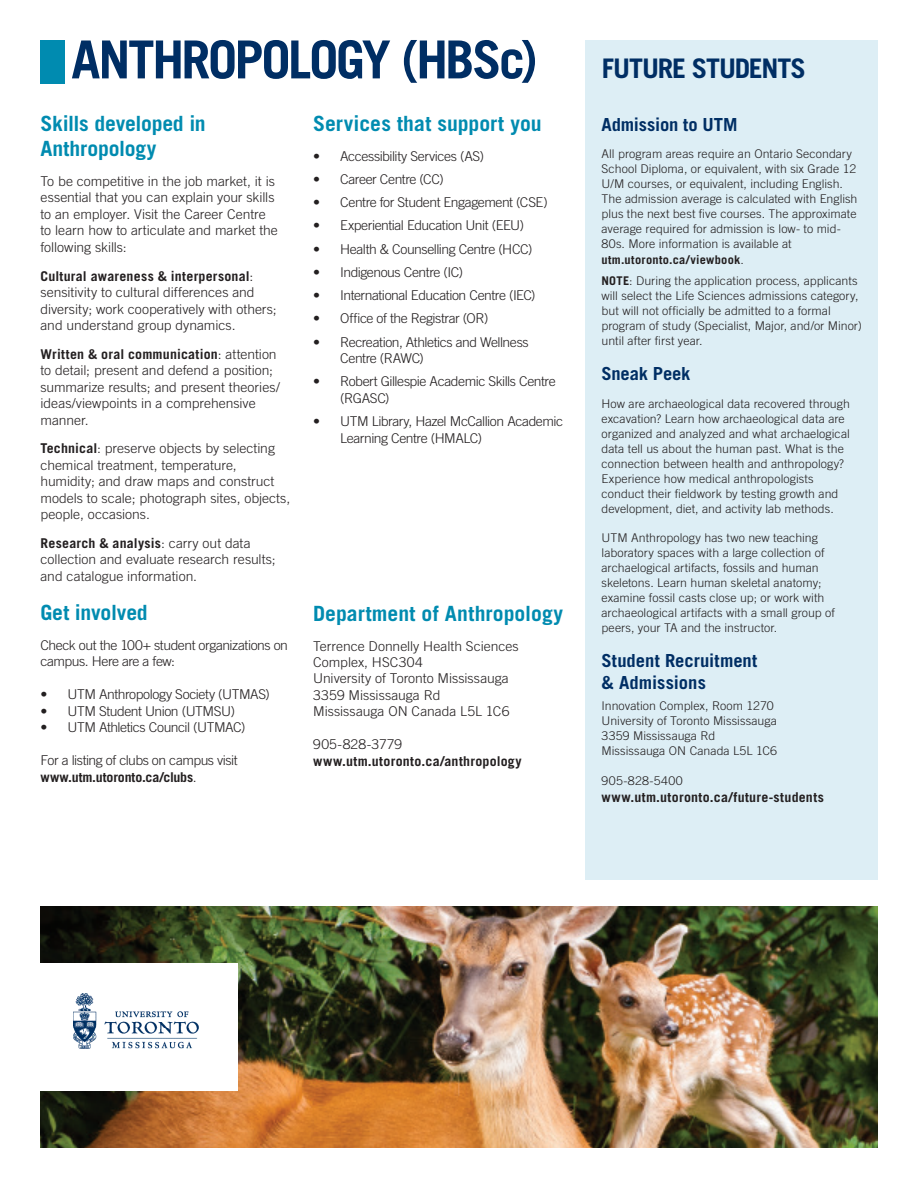
<style>
.page{position:relative;width:918px;height:1188px;background:#fff}
.page>*{position:absolute;margin:0;border:0;box-sizing:border-box;transform-origin:0 0}
.t1{font:700 52.5px "Trade Gothic LT Std";letter-spacing:-.05em;color:#002e64}
.t2{font:700 27px "Trade Gothic LT Std";letter-spacing:-.04em;color:#002e64}
.t3{font:700 21px/25.2px "Trade Gothic LT Std";letter-spacing:-.005em;color:#008bb0}
.t4{font:700 18px/21.6px "Trade Gothic LT Std";letter-spacing:-.005em;color:#002e64}
.t5{font:300 13.5px/16.5px "Trade Gothic LT Std";letter-spacing:-.01em;color:#231f20}
.t6{font:300 13.5px/16.5px "Trade Gothic LT Std";letter-spacing:-.035em;color:#231f20}
.t7{font:300 13.5px "Trade Gothic LT Std";letter-spacing:-.03em;color:#231f20}
.t8{font:700 13.5px "Trade Gothic LT Std";letter-spacing:.025em;color:#231f20}
.t9{font:300 12px/15px "Trade Gothic LT Std";letter-spacing:.005em;color:#231f20}
.t10{font:300 12px "Trade Gothic LT Std";letter-spacing:.035em;color:#231f20}
.s1{font-weight:700}
</style>
<div class="page">
<div style="left:585px;top:40px;width:293px;height:840px;background:#ddeef5"></div>
<div style="left:40px;top:40px;width:25px;height:44px;background:#008bb0"></div>
<img style="left:40px;top:906px;width:838px;height:242px">
<div style="left:37px;top:963px;width:201px;height:128px;background:#fff"></div>
<img style="left:74px;top:993px;width:125px;height:55px">
<h1 class="t1" style="left:71px;top:27px;width:468px">ANTHROPOLOGY (HBSc)</h1>
<h3 class="t3" style="left:40px;top:110px;width:167px">Skills developed in<br>Anthropology</h3>
<p class="t5" style="left:40px;top:173px;width:239px">To be competitive in the job market, it is essential that you can explain your skills to an employer. Visit the Career Centre to learn how to articulate and market the following skills:</p>
<p class="t5" style="left:40px;top:267px;width:238px"><span class="s1">Cultural awareness &amp; interpersonal</span>: sensitivity to cultural differences and diversity; work cooperatively with others; and understand group dynamics.</p>
<p class="t5" style="left:40px;top:345px;width:241px"><span class="s1">Written &amp; oral communication</span>: attention to detail; present and defend a position; summarize results; and present theories/ ideas/viewpoints in a comprehensive manner.</p>
<p class="t5" style="left:40px;top:440px;width:251px"><span class="s1">Technical</span>: preserve objects by selecting chemical treatment, temperature, humidity; and draw maps and construct models to scale; photograph sites, objects, people, occasions.</p>
<p class="t5" style="left:40px;top:535px;width:237px"><span class="s1">Research &amp; analysis</span>: carry out data collection and evaluate research results; and catalogue information.</p>
<h3 class="t3" style="left:40px;top:600px;width:109px">Get involved</h3>
<p class="t6" style="left:40px;top:637px;width:249px">Check out the 100+ student organizations on campus. Here are a few:</p>
<p class="t7" style="left:40px;top:687px;width:231px">• UTM Anthropology Society (UTMAS)</p>
<p class="t6" style="left:40px;top:703px;width:196px">• UTM Student Union (UTMSU)</p>
<p class="t6" style="left:40px;top:719px;width:206px">• UTM Athletics Council (UTMAC)</p>
<p class="t6" style="left:41px;top:752px;width:199px">For a listing of clubs on campus visit <span class="s1">www.utm.utoronto.ca/clubs</span>.</p>
<h3 class="t3" style="left:313px;top:110px;width:230px">Services that support you</h3>
<p class="t5" style="left:313px;top:147px;width:172px">• Accessibility Services (AS)</p>
<p class="t7" style="left:313px;top:171px;width:132px">• Career Centre (CC)</p>
<p class="t6" style="left:313px;top:194px;width:236px">• Centre for Student Engagement (CSE)</p>
<p class="t7" style="left:313px;top:218px;width:213px">• Experiential Education Unit (EEU)</p>
<p class="t6" style="left:313px;top:240px;width:221px">• Health &amp; Counselling Centre (HCC)</p>
<p class="t6" style="left:313px;top:264px;width:151px">• Indigenous Centre (IC)</p>
<p class="t6" style="left:313px;top:287px;width:224px">• International Education Centre (IEC)</p>
<p class="t7" style="left:313px;top:311px;width:177px">• Office of the Registrar (OR)</p>
<p class="t6" style="left:340px;top:333px;width:190px;text-indent:-27px">• Recreation, Athletics and Wellness<br>Centre (RAWC)</p>
<p class="t6" style="left:340px;top:373px;width:217px;text-indent:-27px">• Robert Gillespie Academic Skills Centre (RGASC)</p>
<p class="t6" style="left:340px;top:413px;width:224px;text-indent:-27px">• UTM Library, Hazel McCallion Academic<br>Learning Centre (HMALC)</p>
<h3 class="t3" style="left:313px;top:600px;width:251px">Department of Anthropology</h3>
<p class="t5" style="left:313px;top:637px;width:207px">Terrence Donnelly Health Sciences<br>Complex, HSC304<br>University of Toronto Mississauga<br>3359 Mississauga Rd<br>Mississauga ON Canada L5L 1C6</p>
<p class="t5" style="left:313px;top:736px;width:91px">905-828-3779</p>
<p class="t8" style="left:313px;top:753px;width:210px">www.utm.utoronto.ca/anthropology</p>
<h2 class="t2" style="left:602px;top:52px;width:205px">FUTURE STUDENTS</h2>
<h3 class="t4" style="left:602px;top:113px;width:137px">Admission to UTM</h3>
<p class="t9" style="left:602px;top:146px;width:257px">All program areas require an Ontario Secondary School Diploma, or equivalent, with six Grade 12<br>U/M courses, or equivalent, including English.<br>The admission average is calculated with English plus the next best five courses. The approximate average required for admission is low- to mid-80s. More information is available at</p>
<p class="t9" style="left:602px;top:250px;width:258px;line-height:20.4px"><span class="s1">utm.utoronto.ca/viewbook</span>.<br><span class="s1">NOTE</span>: During the application process, applicants</p>
<p class="t9" style="left:602px;top:288px;width:262px">will select the Life Sciences admissions category, but will not officially be admitted to a formal program of study (Specialist, Major, and/or Minor) until after first year.</p>
<h3 class="t4" style="left:602px;top:362px;width:90px">Sneak Peek</h3>
<p class="t9" style="left:602px;top:396px;width:250px">How are archaeological data recovered through excavation? Learn how archaeological data are organized and analyzed and what archaelogical data tell us about the human past. What is the connection between health and anthropology?<br>Experience how medical anthropologists conduct their fieldwork by testing growth and development, diet, and activity lab methods.</p>
<p class="t9" style="left:602px;top:530px;width:235px">UTM Anthropology has two new teaching laboratory spaces with a large collection of archaelogical artifacts, fossils and human skeletons. Learn human skeletal anatomy; examine fossil casts close up; or work with archaeological artifacts with a small group of peers, your TA and the instructor.</p>
<h3 class="t4" style="left:602px;top:649px;width:157px">Student Recruitment &amp; Admissions</h3>
<p class="t9" style="left:602px;top:698px;width:177px">Innovation Complex, Room 1270<br>University of Toronto Mississauga<br>3359 Mississauga Rd<br>Mississauga ON Canada L5L 1C6</p>
<p class="t10" style="left:602px;top:774px;width:83px">905-828-5400</p>
<p class="t8" style="left:602px;top:789px;width:224px">www.utm.utoronto.ca/future-students</p>
</div>
